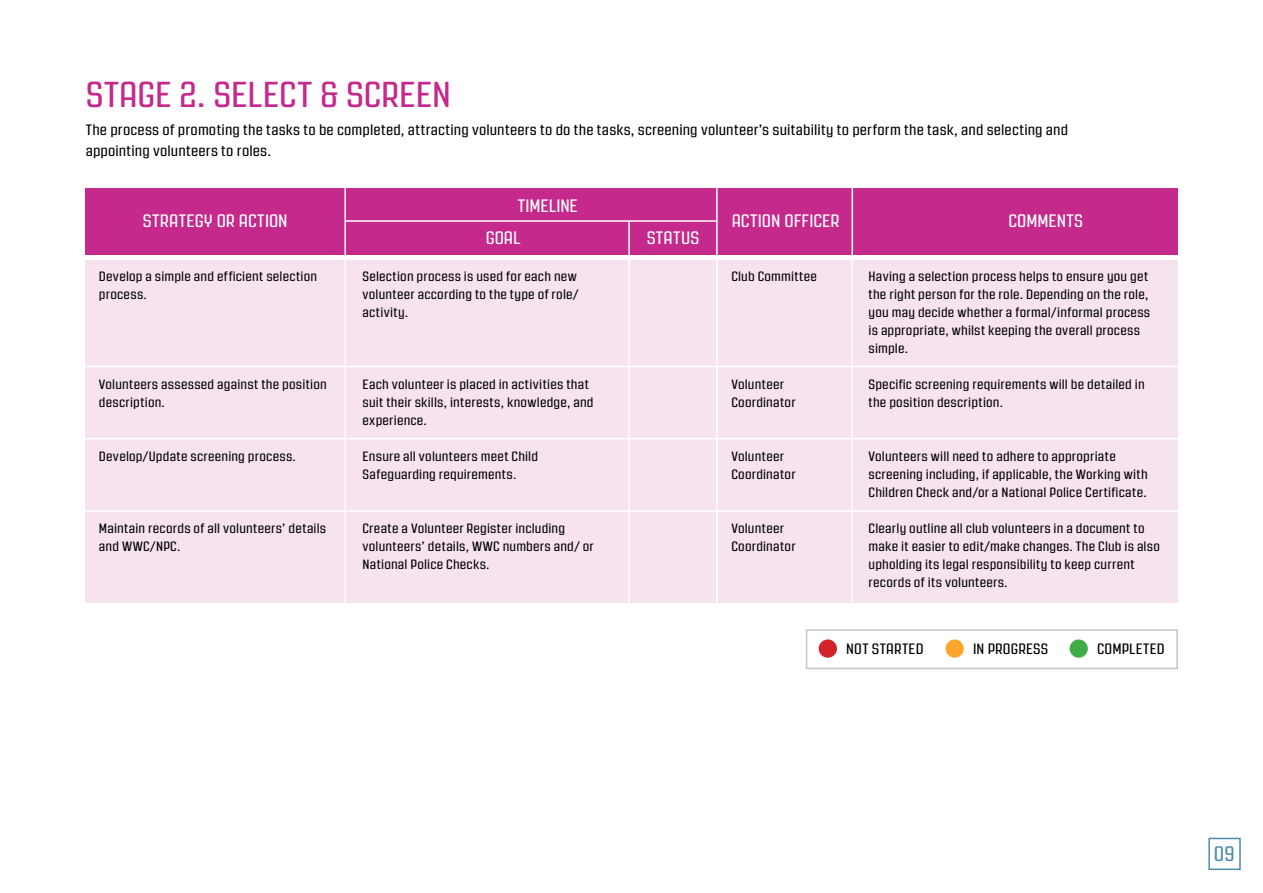
<style>
.page{position:relative;width:1263px;height:893px;background:#fff}
.page>*{position:absolute;margin:0;border:0;box-sizing:border-box;transform-origin:0 0}
.t1{font:36px "Revolution Gothic";letter-spacing:.005em;color:#c4298b;scale:1.1 1}
.t2{font:21px "Revolution Gothic";color:#4e8bae;scale:1.1 1}
.t3{font:18px "Revolution Gothic";letter-spacing:.01em;color:#fff;scale:1.1 1}
.t4{font:15px/21px "Revolution Gothic";letter-spacing:.01em;color:#000;scale:1.1 1}
.t5{font:13.5px/18px "Revolution Gothic";letter-spacing:.015em;color:#000;scale:1.1 1}
</style>
<div class="page">
<div style="left:818px;top:639px;width:20px;height:19px;background:#d2232a;border-radius:50%"></div>
<div style="left:817px;top:638px;width:21px;height:21px;border:2px solid #fff;border-radius:50%"></div>
<div style="left:945px;top:639px;width:19px;height:19px;background:#fea52e;border-radius:50%"></div>
<div style="left:944px;top:638px;width:21px;height:21px;border:2px solid #fff;border-radius:50%"></div>
<div style="left:1069px;top:639px;width:19px;height:19px;background:#41ad49;border-radius:50%"></div>
<div style="left:1068px;top:638px;width:21px;height:21px;border:2px solid #fff;border-radius:50%"></div>
<div style="left:806px;top:629px;width:372px;height:40px;border:2px solid #c4c6c8"></div>
<div style="left:1208px;top:838px;width:33px;height:32px;border:2px solid #4e8bae"></div>
<div style="left:85px;top:260px;width:1093px;height:342px;background:#f7e3f0"></div>
<div style="left:85px;top:189px;width:1093px;height:66px;background:#c4298b"></div>
<hr style="left:85px;top:366px;width:1093px;height:1px;background:#fff">
<hr style="left:85px;top:438px;width:1093px;height:1px;background:#fff">
<hr style="left:344px;top:187px;width:2px;height:415px;background:#fff">
<hr style="left:716px;top:187px;width:2px;height:415px;background:#fff">
<hr style="left:851px;top:187px;width:2px;height:415px;background:#fff">
<hr style="left:628px;top:221px;width:2px;height:381px;background:#fff">
<hr style="left:345px;top:220px;width:371px;height:2px;background:#fff">
<hr style="left:85px;top:510px;width:1093px;height:2px;background:#fff">
<p class="t1" style="left:86px;top:75px;width:333px">STAGE 2. SELECT &amp; SCREEN</p>
<p class="t4" style="left:86px;top:120px;width:894px">The process of promoting the tasks to be completed, attracting volunteers to do the tasks, screening volunteer’s suitability to perform the task, and selecting and appointing volunteers to roles.</p>
<p class="t3" style="left:518px;top:196px;width:56px">TIMELINE</p>
<p class="t3" style="left:143px;top:211px;width:133px">STRATEGY OR ACTION</p>
<p class="t3" style="left:732px;top:211px;width:100px">ACTION OFFICER</p>
<p class="t3" style="left:1008px;top:211px;width:69px">COMMENTS</p>
<p class="t3" style="left:486px;top:228px;width:33px">GOAL</p>
<p class="t3" style="left:647px;top:228px;width:49px">STATUS</p>
<p class="t5" style="left:99px;top:268px;width:200px">Develop a simple and efficient selection process.</p>
<p class="t5" style="left:99px;top:376px;width:209px">Volunteers assessed against the position description.</p>
<p class="t5" style="left:99px;top:448px;width:181px">Develop/Update screening process.</p>
<p class="t5" style="left:99px;top:520px;width:208px">Maintain records of all volunteers’ details and WWC/NPC.</p>
<p class="t5" style="left:362px;top:268px;width:198px">Selection process is used for each new volunteer according to the type of role/ activity.</p>
<p class="t5" style="left:362px;top:376px;width:211px">Each volunteer is placed in activities that suit their skills, interests, knowledge, and experience.</p>
<p class="t5" style="left:362px;top:448px;width:161px">Ensure all volunteers meet Child<br>Safeguarding requirements.</p>
<p class="t5" style="left:362px;top:520px;width:212px">Create a Volunteer Register including volunteers’ details, WWC numbers and/ or<br>National Police Checks.</p>
<p class="t5" style="left:731px;top:268px;width:79px">Club Committee</p>
<p class="t5" style="left:731px;top:376px;width:60px">Volunteer<br>Coordinator</p>
<p class="t5" style="left:731px;top:448px;width:60px">Volunteer<br>Coordinator</p>
<p class="t5" style="left:731px;top:520px;width:60px">Volunteer<br>Coordinator</p>
<p class="t5" style="left:868px;top:268px;width:258px">Having a selection process helps to ensure you get the right person for the role. Depending on the role, you may decide whether a formal/informal process is appropriate, whilst keeping the overall process simple.</p>
<p class="t5" style="left:868px;top:376px;width:252px">Specific screening requirements will be detailed in the position description.</p>
<p class="t5" style="left:868px;top:448px;width:255px">Volunteers will need to adhere to appropriate screening including, if applicable, the Working with<br>Children Check and/or a National Police Certificate.</p>
<p class="t5" style="left:868px;top:520px;width:266px">Clearly outline all club volunteers in a document to make it easier to edit/make changes. The Club is also upholding its legal responsibility to keep current records of its volunteers.</p>
<p class="t4" style="left:846px;top:639px;width:72px">NOT STARTED</p>
<p class="t4" style="left:973px;top:639px;width:70px">IN PROGRESS</p>
<p class="t4" style="left:1097px;top:639px;width:63px">COMPLETED</p>
<p class="t2" style="left:1214px;top:842px;width:20px">09</p>
</div>
